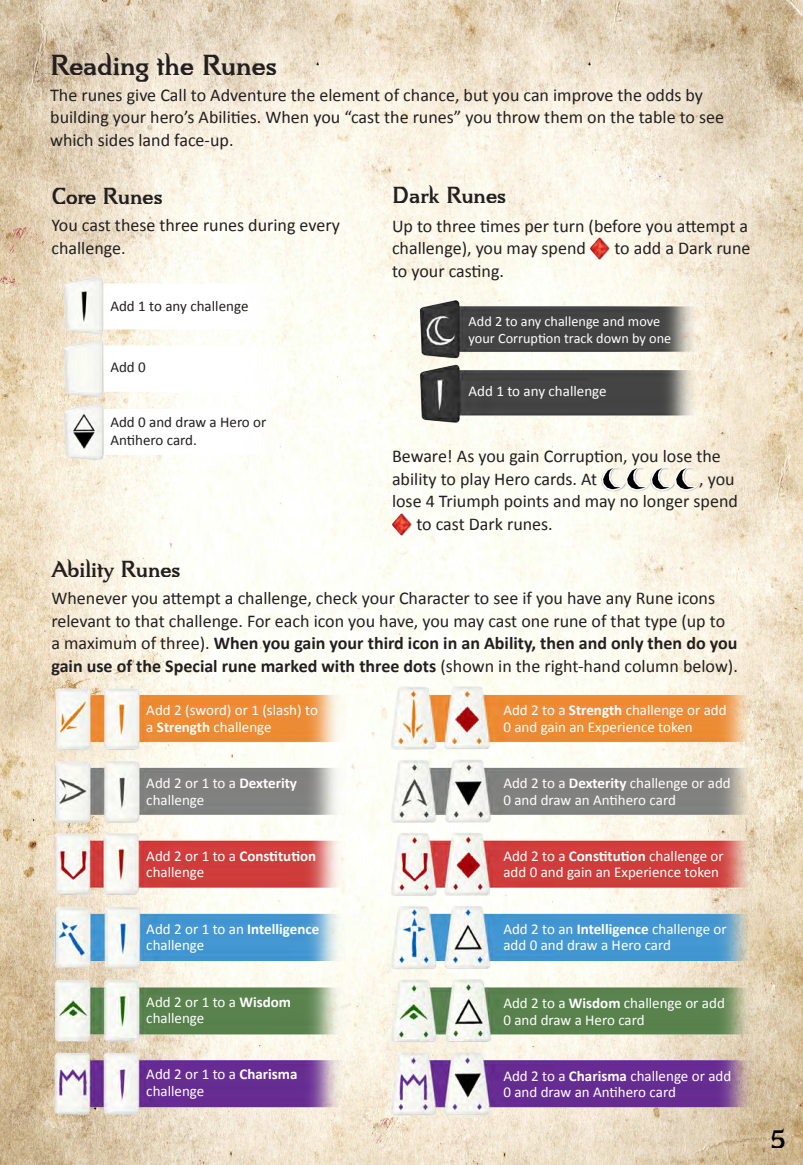
<style>
.page{position:relative;width:803px;height:1165px;background:#fff}
.page>*{position:absolute;margin:0;border:0;box-sizing:border-box;transform-origin:0 0}
.t1{font:700 30px "Eulipia";color:#231f20}
.t2{font:700 27px "Eulipia";color:#000}
.t3{font:700 24px "Eulipia";color:#231f20}
.t4{font:18px/22.5px "Calibri";color:#231f20}
.t5{font:15px/16.5px "Calibri";color:#fff}
.t6{font:15px/18px "Calibri";color:#231f20}
.t7{font:14.25px/16.5px "Calibri";color:#fff}
.s1{font-weight:700}
</style>
<div class="page">
<img style="left:0;top:0;width:803px;height:1164px">
<img style="left:0;top:674px;width:793px;height:475px">
<img style="left:9px;top:249px;width:368px;height:224px">
<img style="left:406px;top:291px;width:289px;height:154px">
<div style="left:590px;top:237px;width:20px;height:24px;background:#fdfcf2"></div>
<img style="left:590px;top:237px;width:20px;height:23px">
<img style="left:601px;top:466px;width:98px;height:26px">
<div style="left:626px;top:467px;width:24px;height:24px;background:#231f20;opacity:.45"></div>
<div style="left:650px;top:467px;width:25px;height:24px;background:#231f20;opacity:.45"></div>
<div style="left:675px;top:467px;width:24px;height:24px;background:#231f20;opacity:.45"></div>
<div style="left:392px;top:513px;width:20px;height:23px;background:#231f20;opacity:.45"></div>
<img style="left:392px;top:512px;width:20px;height:23px">
<h1 class="t1" style="left:50px;top:47px;width:228px">Reading the Runes</h1>
<p class="t4" style="left:50px;top:82px;width:675px">The runes give Call to Adventure the element of chance, but you can improve the odds by building your hero’s Abilities. When you “cast the runes” you throw them on the table to see which sides land face-up.</p>
<h3 class="t3" style="left:51px;top:182px;width:113px">Core Runes</h3>
<h3 class="t3" style="left:392px;top:181px;width:116px">Dark Runes</h3>
<p class="t4" style="left:51px;top:213px;width:290px">You cast these three runes during every challenge.</p>
<p class="t4" style="left:392px;top:213px;width:357px">Up to three times per turn (before you attempt a challenge), you may spend</p>
<p class="t4" style="left:614px;top:236px;width:138px">to add a Dark rune</p>
<p class="t6" style="left:110px;top:296px;width:140px">Add 1 to any challenge</p>
<p class="t6" style="left:110px;top:358px;width:37px">Add 0</p>
<p class="t6" style="left:110px;top:412px;width:157px">Add 0 and draw a Hero or<br>Antihero card.</p>
<p class="t4" style="left:392px;top:258px;width:114px">to your casting.</p>
<p class="t7" style="left:469px;top:313px;width:204px">Add 2 to any challenge and move your Corruption track down by one</p>
<p class="t5" style="left:469px;top:382px;width:140px">Add 1 to any challenge</p>
<p class="t4" style="left:392px;top:444px;width:330px">Beware! As you gain Corruption, you lose the ability to play Hero cards. At</p>
<p class="t4" style="left:699px;top:466px;width:37px">, you</p>
<p class="t4" style="left:392px;top:489px;width:347px">lose 4 Triumph points and may no longer spend</p>
<p class="t4" style="left:416px;top:511px;width:138px">to cast Dark runes.</p>
<h3 class="t3" style="left:51px;top:555px;width:131px">Ability Runes</h3>
<p class="t4" style="left:51px;top:586px;width:688px">Whenever you attempt a challenge, check your Character to see if you have any Rune icons relevant to that challenge. For each icon you have, you may cast one rune of that type (up to a maximum of three). <span class="s1">When you gain your third icon in an Ability, then and only then do you gain use of the Special rune marked with three dots</span> (shown in the right-hand column below).</p>
<p class="t5" style="left:146px;top:701px;width:173px">Add 2 (sword) or 1 (slash) to a <span class="s1">Strength</span> challenge</p>
<p class="t5" style="left:503px;top:701px;width:225px">Add 2 to a <span class="s1">Strength</span> challenge or add<br>0 and gain an Experience token</p>
<p class="t5" style="left:146px;top:774px;width:152px">Add 2 or 1 to a <span class="s1">Dexterity </span>challenge</p>
<p class="t5" style="left:503px;top:774px;width:229px">Add 2 to a <span class="s1">Dexterity</span> challenge or add<br>0 and draw an Antihero card</p>
<p class="t5" style="left:146px;top:846px;width:171px">Add 2 or 1 to a <span class="s1">Constitution </span>challenge</p>
<p class="t5" style="left:503px;top:846px;width:222px">Add 2 to a <span class="s1">Constitution</span> challenge or add 0 and gain an Experience token</p>
<p class="t5" style="left:146px;top:919px;width:174px">Add 2 or 1 to an <span class="s1">Intelligence </span>challenge</p>
<p class="t5" style="left:503px;top:919px;width:225px">Add 2 to an <span class="s1">Intelligence</span> challenge or add 0 and draw a Hero card</p>
<p class="t5" style="left:146px;top:992px;width:146px">Add 2 or 1 to a <span class="s1">Wisdom </span>challenge</p>
<p class="t5" style="left:503px;top:993px;width:223px">Add 2 to a <span class="s1">Wisdom</span> challenge or add<br>0 and draw a Hero card</p>
<p class="t5" style="left:146px;top:1065px;width:153px">Add 2 or 1 to a <span class="s1">Charisma </span>challenge</p>
<p class="t5" style="left:503px;top:1066px;width:229px">Add 2 to a <span class="s1">Charisma</span> challenge or add<br>0 and draw an Antihero card</p>
<h2 class="t2" style="left:770px;top:1123px;width:18px">5</h2>
</div>
